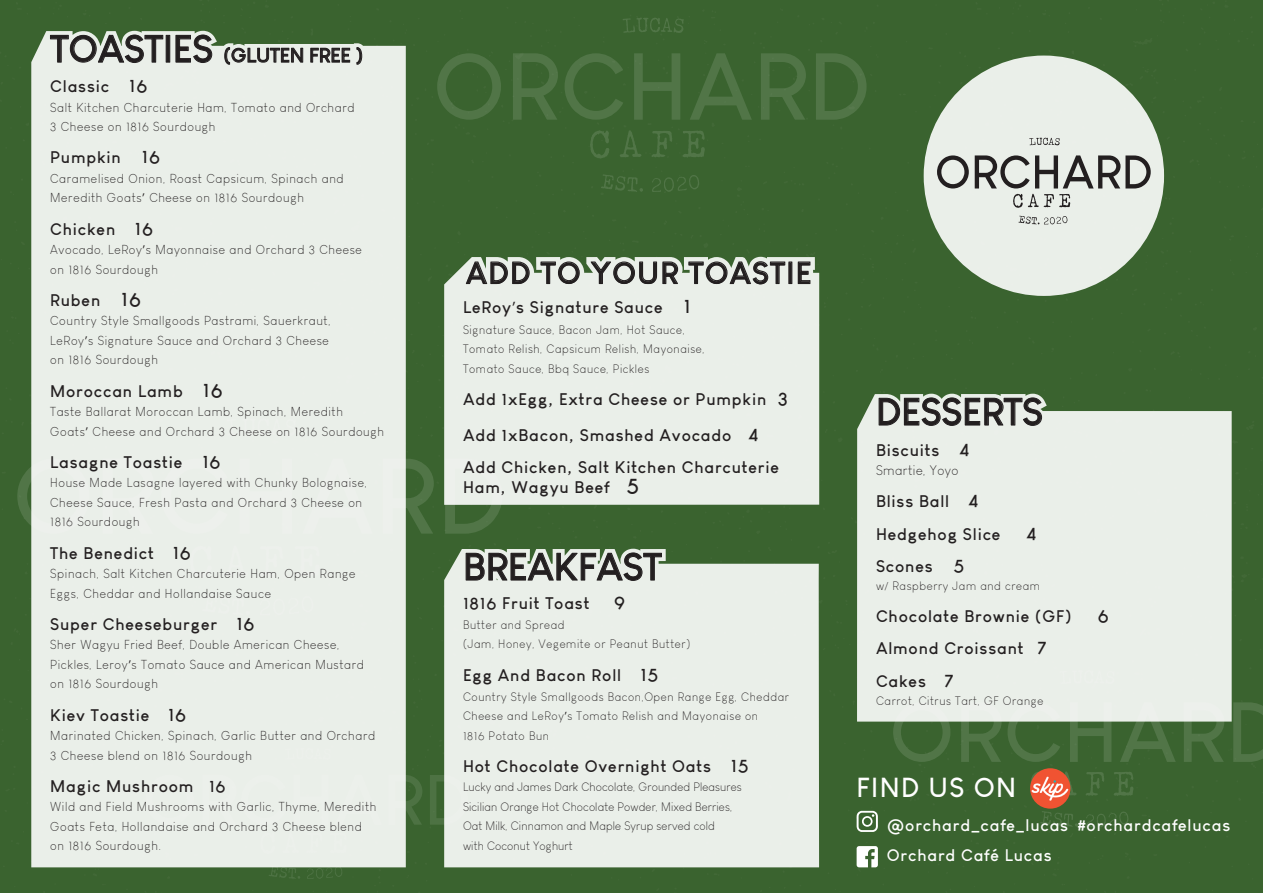
<style>
.page{position:relative;width:1263px;height:893px;background:#3a632f}
.page>*{position:absolute;margin:0;border:0;box-sizing:border-box;transform-origin:0 0}
.t1{font:700 37.5px "Louis George Cafe";color:#231f20}
.t2{font:700 30px "Louis George Cafe";letter-spacing:.05em;color:#231f20}
.t3{font:700 27px "Louis George Cafe";letter-spacing:.05em;color:#fff}
.t4{font:700 19.5px "Louis George Cafe";color:#231f20}
.t5{font:700 18px "Louis George Cafe";color:#231f20}
.t6{font:700 16.5px/32.2px "Louis George Cafe";letter-spacing:.05em;color:#231f20}
.t7{font:700 16.5px/29.5px "Louis George Cafe";letter-spacing:.05em;color:#fff}
.t8{font:300 13.5px "Louis George Cafe";letter-spacing:.035em;color:#231f20}
.t9{font:300 12.75px/19.5px "Louis George Cafe";letter-spacing:.05em;color:#231f20}
.t10{font:300 12px/19.5px "Louis George Cafe";letter-spacing:.05em;color:#231f20}
.t11{font:300 12px/19.5px "Louis George Cafe";letter-spacing:.01em;color:#231f20}
.s1{font-size:37.5px}
.s2{font-size:18px}
.s3{font-family:"Myriad Pro";font-weight:400}
.s4{font-size:19.5px}
.s5{font-size:21px}
</style>
<div class="page">
<svg style="left:437px;top:53px;width:64px;height:67px;background:#426937"></svg>
<svg style="left:513px;top:53px;width:45px;height:67px;background:#456c3b"></svg>
<svg style="left:564px;top:53px;width:59px;height:67px;background:#416836"></svg>
<svg style="left:634px;top:53px;width:46px;height:67px;background:#446b39"></svg>
<svg style="left:690px;top:53px;width:62px;height:67px;background:#416937"></svg>
<svg style="left:761px;top:53px;width:45px;height:67px;background:#456c3b"></svg>
<svg style="left:816px;top:53px;width:50px;height:67px;background:#446b39"></svg>
<svg style="left:590px;top:130px;width:19px;height:29px"></svg>
<svg style="left:620px;top:130px;width:21px;height:27px"></svg>
<svg style="left:652px;top:131px;width:20px;height:26px"></svg>
<svg style="left:683px;top:131px;width:22px;height:27px"></svg>
<svg style="left:601px;top:174px;width:42px;height:18px"></svg>
<svg style="left:652px;top:175px;width:47px;height:17px"></svg>
<svg style="left:623px;top:17px;width:61px;height:16px"></svg>
<svg style="left:893px;top:722px;width:57px;height:40px;background:#416937"></svg>
<svg style="left:961px;top:722px;width:99px;height:40px;background:#426937"></svg>
<svg style="left:1070px;top:722px;width:41px;height:40px;background:#456b3a"></svg>
<svg style="left:1120px;top:722px;width:56px;height:40px;background:#436a38"></svg>
<svg style="left:1184px;top:722px;width:40px;height:40px;background:#456b3a"></svg>
<svg style="left:1233px;top:702px;width:30px;height:60px;background:#446b39"></svg>
<svg style="left:1030px;top:771px;width:9px;height:26px"></svg>
<svg style="left:1061px;top:771px;width:16px;height:25px"></svg>
<svg style="left:1086px;top:772px;width:18px;height:24px"></svg>
<svg style="left:1114px;top:772px;width:19px;height:24px"></svg>
<svg style="left:1040px;top:811px;width:38px;height:16px"></svg>
<svg style="left:1086px;top:811px;width:42px;height:16px"></svg>
<svg style="left:17px;top:459px;width:14px;height:75px"></svg>
<svg style="left:406px;top:459px;width:28px;height:75px;background:#446b3a"></svg>
<svg style="left:445px;top:505px;width:57px;height:29px;background:#456b3a"></svg>
<svg style="left:406px;top:775px;width:16px;height:50px"></svg>
<svg style="left:430px;top:775px;width:14px;height:50px"></svg>
<svg style="left:269px;top:867px;width:31px;height:12px"></svg>
<svg style="left:307px;top:867px;width:35px;height:12px"></svg>
<div style="left:31px;top:31px;width:375px;height:836px;background:#eaefe9"></div>
<svg style="left:49px;top:34px;width:163px;height:29px;background:#c0c4bf"></svg>
<svg style="left:224px;top:47px;width:79px;height:18px"></svg>
<svg style="left:310px;top:47px;width:40px;height:16px"></svg>
<svg style="left:356px;top:47px;width:6px;height:18px"></svg>
<div style="left:444px;top:257px;width:375px;height:248px;background:#eaefe9"></div>
<svg style="left:465px;top:261px;width:65px;height:24px;background:#b8bbb6"></svg>
<svg style="left:539px;top:261px;width:41px;height:24px"></svg>
<svg style="left:590px;top:260px;width:89px;height:25px;background:#bfc2be"></svg>
<svg style="left:687px;top:261px;width:124px;height:24px;background:#b9bcb7"></svg>
<div style="left:444px;top:549px;width:375px;height:318px;background:#eaefe9"></div>
<svg style="left:465px;top:552px;width:197px;height:29px;background:#bdc1bb"></svg>
<div style="left:857px;top:394px;width:375px;height:328px;background:#eaefe9"></div>
<svg style="left:878px;top:397px;width:164px;height:29px;background:#bfc3be"></svg>
<svg style="left:856px;top:811px;width:22px;height:21px"></svg>
<svg style="left:857px;top:846px;width:21px;height:21px"></svg>
<img style="left:1030px;top:768px;width:40px;height:41px;border-radius:20px">
<div style="left:924px;top:56px;width:240px;height:240px;background:#eaefe9;border-radius:50%"></div>
<svg style="left:937px;top:155px;width:32px;height:33px"></svg>
<svg style="left:975px;top:155px;width:176px;height:33px"></svg>
<svg style="left:1013px;top:194px;width:57px;height:14px"></svg>
<svg style="left:1018px;top:216px;width:49px;height:8px"></svg>
<svg style="left:1029px;top:138px;width:31px;height:7px"></svg>
<h3 class="t4" style="left:50px;top:43px;width:314px"><span class="s1">TOASTIES</span> (GLUTEN FREE )</h3>
<p class="t6" style="left:50px;top:70px;width:99px">Classic <span class="s2">16</span></p>
<p class="t9" style="left:50px;top:97px;width:306px">Salt Kitchen Charcuterie Ham, Tomato and Orchard<br>3 Cheese on 1816 Sourdough</p>
<p class="t6" style="left:50px;top:141px;width:111px">Pumpkin <span class="s2">16</span></p>
<p class="t9" style="left:50px;top:169px;width:295px">Caramelised Onion, Roast Capsicum, Spinach and<br>Meredith Goats<span class="s3">’</span> Cheese on 1816 Sourdough</p>
<p class="t6" style="left:50px;top:212px;width:104px">Chicken <span class="s2">16</span></p>
<p class="t9" style="left:50px;top:240px;width:313px">Avocado, LeRoy<span class="s3">’</span>s Mayonnaise and Orchard 3 Cheese on 1816 Sourdough</p>
<p class="t6" style="left:50px;top:284px;width:92px">Ruben <span class="s4">16</span></p>
<p class="t9" style="left:50px;top:311px;width:282px">Country Style Smallgoods Pastrami, Sauerkraut,<br>LeRoy<span class="s3">’</span>s Signature Sauce and Orchard 3 Cheese on 1816 Sourdough</p>
<p class="t6" style="left:50px;top:374px;width:174px">Moroccan Lamb <span class="s4">16</span></p>
<p class="t9" style="left:50px;top:402px;width:335px">Taste Ballarat Moroccan Lamb, Spinach, Meredith<br>Goats<span class="s3">’</span> Cheese and Orchard 3 Cheese on 1816 Sourdough</p>
<p class="t6" style="left:50px;top:446px;width:172px">Lasagne Toastie <span class="s2">16</span></p>
<p class="t9" style="left:50px;top:473px;width:318px">House Made Lasagne layered with Chunky Bolognaise,<br>Cheese Sauce, Fresh Pasta and Orchard 3 Cheese on<br>1816 Sourdough</p>
<p class="t6" style="left:50px;top:536px;width:142px">The Benedict <span class="s2">16</span></p>
<p class="t9" style="left:50px;top:564px;width:307px">Spinach, Salt Kitchen Charcuterie Ham, Open Range<br>Eggs, Cheddar and Hollandaise Sauce</p>
<p class="t6" style="left:50px;top:608px;width:206px">Super Cheeseburger <span class="s2">16</span></p>
<p class="t9" style="left:50px;top:635px;width:315px">Sher Wagyu Fried Beef, Double American Cheese,<br>Pickles, Leroy<span class="s3">’</span>s Tomato Sauce and American Mustard on 1816 Sourdough</p>
<p class="t6" style="left:50px;top:698px;width:137px">Kiev Toastie <span class="s2">16</span></p>
<p class="t9" style="left:50px;top:726px;width:326px">Marinated Chicken, Spinach, Garlic Butter and Orchard<br>3 Cheese blend on 1816 Sourdough</p>
<p class="t6" style="left:50px;top:770px;width:177px">Magic Mushroom 16</p>
<p class="t9" style="left:50px;top:797px;width:328px">Wild and Field Mushrooms with Garlic, Thyme, Meredith<br>Goats Feta, Hollandaise and Orchard 3 Cheese blend on 1816 Sourdough.</p>
<h2 class="t2" style="left:466px;top:254px;width:347px">ADD TO YOUR TOASTIE</h2>
<p class="t6" style="left:463px;top:290px;width:229px">LeRoy<span class="s3">’</span>s Signature Sauce <span class="s4">1</span></p>
<p class="t10" style="left:463px;top:320px;width:243px">Signature Sauce, Bacon Jam, Hot Sauce,<br>Tomato Relish, Capsicum Relish, Mayonaise,<br>Tomato Sauce, Bbq Sauce, Pickles</p>
<p class="t6" style="left:463px;top:381px;width:326px;line-height:36px">Add 1xEgg, Extra Cheese or Pumpkin <span class="s2">3<br></span>Add 1xBacon, Smashed Avocado <span class="s2">4</span></p>
<p class="t6" style="left:463px;top:457px;width:318px;line-height:19.5px">Add Chicken, Salt Kitchen Charcuterie<br>Ham, Wagyu Beef <span class="s5">5</span></p>
<h1 class="t1" style="left:463px;top:543px;width:200px">BREAKFAST</h1>
<p class="t6" style="left:463px;top:587px;width:128px">1816 Fruit Toast</p>
<h3 class="t5" style="left:614px;top:591px;width:12px">9</h3>
<p class="t10" style="left:463px;top:615px;width:229px">Butter and Spread<br>(Jam, Honey, Vegemite or Peanut Butter)</p>
<p class="t6" style="left:463px;top:659px;width:197px">Egg And Bacon Roll <span class="s2">15</span></p>
<p class="t10" style="left:463px;top:687px;width:327px">Country Style Smallgoods Bacon,Open Range Egg, Cheddar<br>Cheese and LeRoy<span class="s3">’</span>s Tomato Relish and Mayonaise on<br>1816 Potato Bun</p>
<p class="t6" style="left:463px;top:749px;width:287px">Hot Chocolate Overnight Oats <span class="s2">15</span></p>
<p class="t11" style="left:463px;top:777px;width:280px">Lucky and James Dark Chocolate, Grounded Pleasures Sicilian Orange Hot Chocolate Powder, Mixed Berries, Oat Milk, Cinnamon and Maple Syrup served cold<br>with Coconut Yoghurt</p>
<h1 class="t1" style="left:876px;top:388px;width:168px">DESSERTS</h1>
<p class="t6" style="left:876px;top:433px;width:95px">Biscuits <span class="s2">4</span></p>
<p class="t8" style="left:876px;top:463px;width:84px">Smartie, Yoyo</p>
<p class="t6" style="left:876px;top:485px;width:126px">Bliss Ball <span class="s2">4<br></span>Hedgehog Slice</p>
<h3 class="t5" style="left:1026px;top:522px;width:11px">4</h3>
<p class="t6" style="left:876px;top:550px;width:90px">Scones <span class="s2">5</span></p>
<p class="t10" style="left:876px;top:576px;width:165px">w/ Raspberry Jam and cream</p>
<p class="t6" style="left:876px;top:600px;width:234px">Chocolate Brownie (GF) <span class="s2">6<br></span>Almond Croissant <span class="s2">7<br></span>Cakes <span class="s2">7</span></p>
<p class="t10" style="left:876px;top:691px;width:169px">Carrot, Citrus Tart, GF Orange</p>
<h3 class="t3" style="left:856px;top:770px;width:161px">FIND US ON</h3>
<p class="t7" style="left:887px;top:810px;width:183px">@orchard_cafe_lucas<br>Orchard Café Lucas</p>
<p class="t7" style="left:1078px;top:810px;width:154px">#orchardcafelucas</p>
</div>
